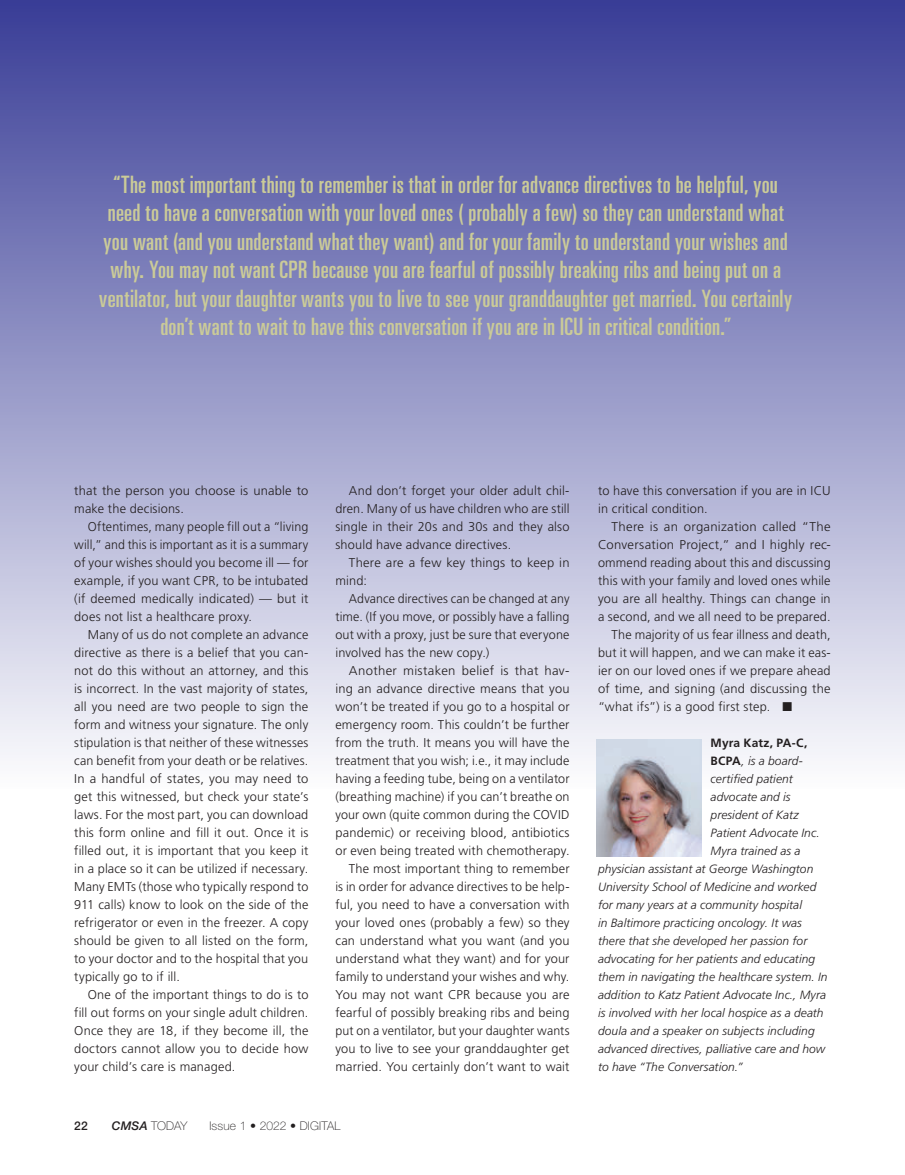
<style>
.page{position:relative;width:905px;height:1175px;background:#fff}
.page>*{position:absolute;margin:0;border:0;box-sizing:border-box;transform-origin:0 0}
.t1{font:ultra-condensed 24px/28.5px "Univers LT Std";letter-spacing:.01em;color:#cbcb98;text-align:center}
.t2{font:300 12.75px/18px "Frutiger LT Std";letter-spacing:.015em;color:#231f20;text-align:justify}
.t3{font:italic 300 12px "Frutiger LT Std";letter-spacing:.005em;color:#231f20}
.t4{font:100 12px "Helvetica Neue LT Std";letter-spacing:.01em;color:#231f20}
.t5{font:700 12px "Frutiger LT Std";letter-spacing:.01em;color:#231f20}
.t6{font:500 12px "Helvetica Neue LT Std";color:#231f20}
.s1{font-weight:500;font-style:italic}
.s2{font-weight:700;font-style:normal}
</style>
<div class="page">
<div style="left:0;top:0;width:904px;height:789px;background:linear-gradient(to bottom,#393d96,#fdfdfe)"></div>
<img style="left:596px;top:739px;width:105px;height:117px">
<p class="t1" style="left:99px;top:170px;width:694px">“The most important thing to remember is that in order for advance directives to be helpful, you need to have a conversation with your loved ones ( probably a few) so they can understand what you want (and you understand what they want) and for your family to understand your wishes and why. You may not want CPR because you are fearful of possibly breaking ribs and being put on a ventilator, but your daughter wants you to live to see your granddaughter get married. You certainly don’t want to wait to have this conversation if you are in ICU in critical condition.”</p>
<p class="t2" style="left:74px;top:482px;width:236px">that the person you choose is unable to make the decisions.</p>
<p class="t2" style="left:74px;top:518px;width:236px;text-indent:14px">Oftentimes, many people fill out a “living will,” and this is important as it is a summary of your wishes should you become ill — for example, if you want CPR, to be intubated (if deemed medically indicated) — but it does not list a healthcare proxy.</p>
<p class="t2" style="left:74px;top:626px;width:236px;text-indent:14px">Many of us do not complete an advance directive as there is a belief that you can&shy;not do this without an attorney, and this is incorrect. In the vast majority of states, all you need are two people to sign the form and witness your signature. The only stipulation is that neither of these witnesses can benefit from your death or be relatives.<br>In a handful of states, you may need to get this witnessed, but check your state’s laws. For the most part, you can download this form online and fill it out. Once it is filled out, it is important that you keep it in a place so it can be utilized if necessary.<br>Many EMTs (those who typically respond to 911 calls) know to look on the side of the refrigerator or even in the freezer. A copy should be given to all listed on the form, to your doctor and to the hospital that you typically go to if ill.</p>
<p class="t2" style="left:74px;top:986px;width:236px;text-indent:14px">One of the important things to do is to fill out forms on your single adult children.<br>Once they are 18, if they become ill, the doctors cannot allow you to decide how your child’s care is managed.</p>
<p class="t2" style="left:335px;top:482px;width:236px;text-indent:14px">And don’t forget your older adult chil&shy;dren. Many of us have children who are still single in their 20s and 30s and they also should have advance directives.</p>
<p class="t2" style="left:335px;top:554px;width:235px;text-indent:14px">There are a few key things to keep in mind:</p>
<p class="t2" style="left:335px;top:590px;width:236px;text-indent:14px">Advance directives can be changed at any time. (If you move, or possibly have a falling out with a proxy, just be sure that everyone involved has the new copy.)</p>
<p class="t2" style="left:335px;top:662px;width:236px;text-align:right">Another mistaken belief is that hav&shy;ing an advance directive means that you won’t be treated if you go to a hospital or emergency room. This couldn’t be further from the truth. It means you will have the treatment that you wish; i.e., it may include having a feeding tube, being on a ventilator (breathing machine) if you can’t breathe on your own (quite common during the COVID pandemic) or receiving blood, antibiotics or even being treated with chemotherapy.<br>The most important thing to remember<br>is in order for advance directives to be help&shy;ful, you need to have a conversation with your loved ones (probably a few) so they can understand what you want (and you understand what they want) and for your family to understand your wishes and why.<br>You may not want CPR because you are fearful of possibly breaking ribs and being put on a ventilator, but your daughter wants you to live to see your granddaughter get married. You certainly don’t want to wait</p>
<p class="t6" style="left:74px;top:1118px;width:15px">22</p>
<p class="t4" style="left:112px;top:1118px;width:77px"><span class="s1">CMSA</span> TODAY</p>
<p class="t4" style="left:209px;top:1118px;width:132px">Issue 1 • 2022 • DIGITAL</p>
<p class="t2" style="left:598px;top:482px;width:234px">to have this conversation if you are in ICU in critical condition.</p>
<p class="t2" style="left:611px;top:518px;width:221px">There is an organization called “The</p>
<p class="t2" style="left:598px;top:536px;width:234px">Conversation Project,” and I highly rec-</p>
<p class="t2" style="left:598px;top:554px;width:234px">ommend reading about this and discussing</p>
<p class="t2" style="left:598px;top:572px;width:234px">this with your family and loved ones while</p>
<p class="t2" style="left:598px;top:590px;width:234px">you are all healthy. Things can change in</p>
<p class="t2" style="left:598px;top:608px;width:234px">a second, and we all need to be prepared.</p>
<p class="t2" style="left:611px;top:626px;width:220px">The majority of us fear illness and death,</p>
<p class="t2" style="left:598px;top:644px;width:234px">but it will happen, and we can make it eas-</p>
<p class="t2" style="left:598px;top:662px;width:234px">ier on our loved ones if we prepare ahead</p>
<p class="t2" style="left:598px;top:680px;width:234px">of time, and signing (and discussing the</p>
<p class="t2" style="left:598px;top:698px;width:195px">“what ifs”) is a good first step. ■</p>
<p class="t5" style="left:710px;top:736px;width:98px">Myra Katz, PA-C,</p>
<p class="t3" style="left:710px;top:754px;width:94px"><span class="s2">BCPA</span>, is a board-</p>
<p class="t3" style="left:710px;top:772px;width:84px">certified patient</p>
<p class="t3" style="left:710px;top:790px;width:81px">advocate and is</p>
<p class="t3" style="left:710px;top:808px;width:89px">president of Katz</p>
<p class="t3" style="left:710px;top:826px;width:110px">Patient Advocate Inc.</p>
<p class="t3" style="left:710px;top:844px;width:91px">Myra trained as a</p>
<p class="t3" style="left:598px;top:862px;width:217px">physician assistant at George Washington</p>
<p class="t3" style="left:598px;top:880px;width:220px">University School of Medicine and worked</p>
<p class="t3" style="left:598px;top:898px;width:205px">for many years at a community hospital</p>
<p class="t3" style="left:598px;top:916px;width:205px">in Baltimore practicing oncology. It was</p>
<p class="t3" style="left:598px;top:934px;width:211px">there that she developed her passion for</p>
<p class="t3" style="left:598px;top:952px;width:218px">advocating for her patients and educating</p>
<p class="t3" style="left:598px;top:970px;width:231px">them in navigating the healthcare system. In</p>
<p class="t3" style="left:598px;top:988px;width:229px">addition to Katz Patient Advocate Inc., Myra</p>
<p class="t3" style="left:598px;top:1006px;width:227px">is involved with her local hospice as a death</p>
<p class="t3" style="left:598px;top:1024px;width:218px">doula and a speaker on subjects including</p>
<p class="t3" style="left:598px;top:1042px;width:229px">advanced directives, palliative care and how</p>
<p class="t3" style="left:598px;top:1060px;width:146px">to have “The Conversation.”</p>
</div>
